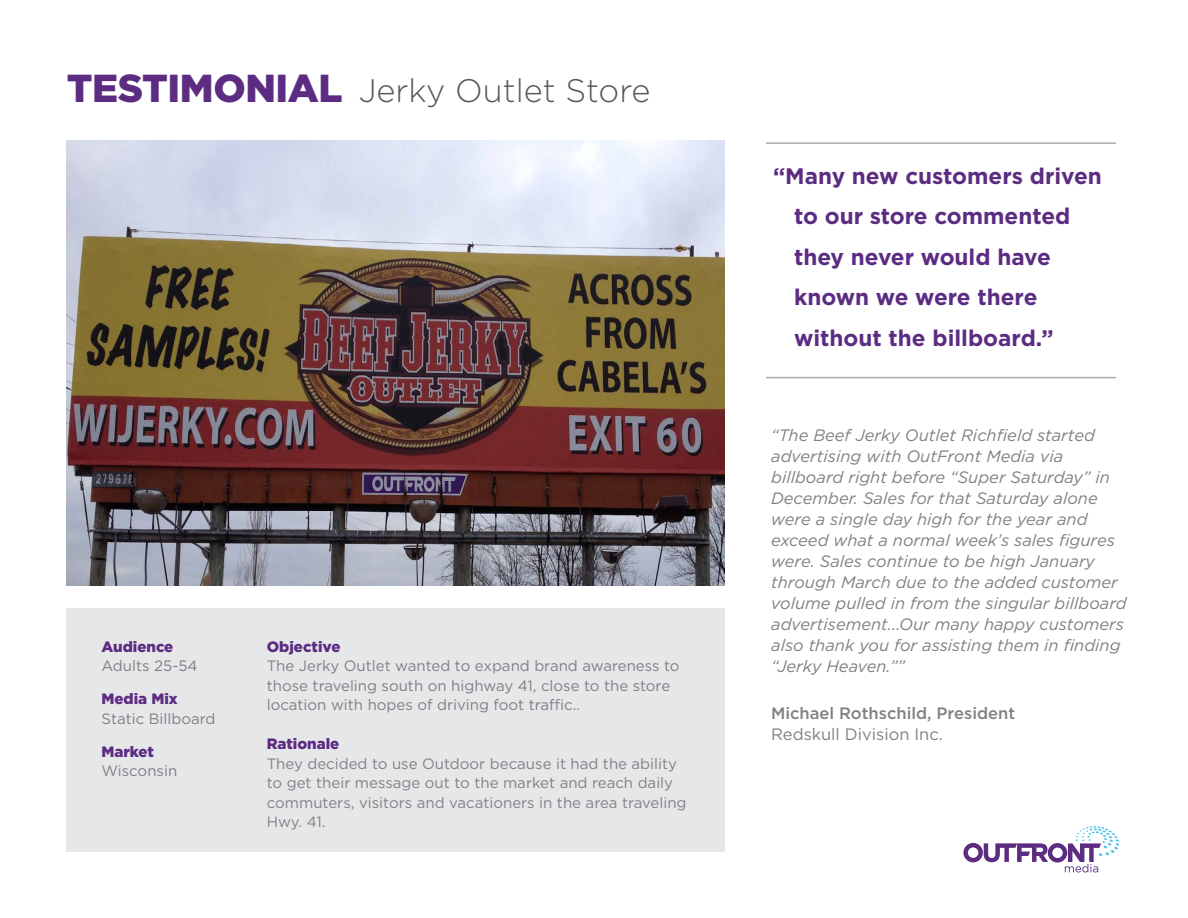
<style>
.page{position:relative;width:1188px;height:918px;background:#fff}
.page>*{position:absolute;margin:0;border:0;box-sizing:border-box;transform-origin:0 0}
.t1{font:300 32.55px "Gotham";color:#57585a}
.t2{font:700 22.5px/40.5px "Gotham";color:#5c2c82}
.t3{font:italic 16.5px/21px "Gotham";color:#7e8083}
.t4{font:500 16.5px "Gotham";color:#7e8083}
.t5{font:16.5px "Gotham";color:#7e8083}
.t6{font:15px/19.5px "Gotham";color:#7e8083}
.t7{font:15px/19.5px "Gotham";color:#808285}
.t8{font:900 15px "Gotham";color:#5c2c82}
.s1{font-weight:900;font-size:39px;color:#5c2c82}
</style>
<div class="page">
<div style="left:66px;top:608px;width:658px;height:244px;background:#e6e7e9"></div>
<hr style="left:766px;top:142px;width:350px;height:2px;background:#a8a9ad">
<hr style="left:766px;top:377px;width:350px;height:1px;background:#a8a9ad">
<svg style="left:963px;top:826px;width:157px;height:47px"></svg>
<img style="left:67px;top:141px;width:657px;height:444px">
<p class="t1" style="left:67px;top:69px;width:585px"><span class="s1">TESTIMONIAL</span> Jerky Outlet Store</p>
<p class="t8" style="left:102px;top:636px;width:73px">Audience</p>
<p class="t6" style="left:102px;top:656px;width:98px">Adults 25-54</p>
<p class="t8" style="left:102px;top:689px;width:78px">Media Mix</p>
<p class="t6" style="left:102px;top:708px;width:115px">Static Billboard</p>
<p class="t8" style="left:102px;top:741px;width:54px">Market</p>
<p class="t6" style="left:102px;top:761px;width:77px">Wisconsin</p>
<p class="t8" style="left:267px;top:636px;width:75px">Objective</p>
<p class="t6" style="left:267px;top:656px;width:414px">The Jerky Outlet wanted to expand brand awareness to those traveling south on highway 41, close to the store location with hopes of driving foot traffic..</p>
<p class="t8" style="left:267px;top:734px;width:74px">Rationale</p>
<p class="t7" style="left:267px;top:753px;width:421px">They decided to use Outdoor because it had the ability to get their message out to the market and reach daily commuters, visitors and vacationers in the area traveling Hwy. 41.</p>
<p class="t2" style="left:794px;top:156px;width:309px;text-indent:-21px">“Many new customers driven to our store commented they never would have known we were there without the billboard.”</p>
<p class="t3" style="left:771px;top:424px;width:357px">“The Beef Jerky Outlet Richfield started advertising with OutFront Media via billboard right before “Super Saturday” in December. Sales for that Saturday alone were a single day high for the year and exceed what a normal week’s sales figures were. Sales continue to be high January through March due to the added customer volume pulled in from the singular billboard advertisement...Our many happy customers also thank you for assisting them in finding “Jerky Heaven.””</p>
<p class="t4" style="left:771px;top:703px;width:245px">Michael Rothschild, President</p>
<p class="t5" style="left:771px;top:724px;width:173px">Redskull Division Inc.</p>
</div>
